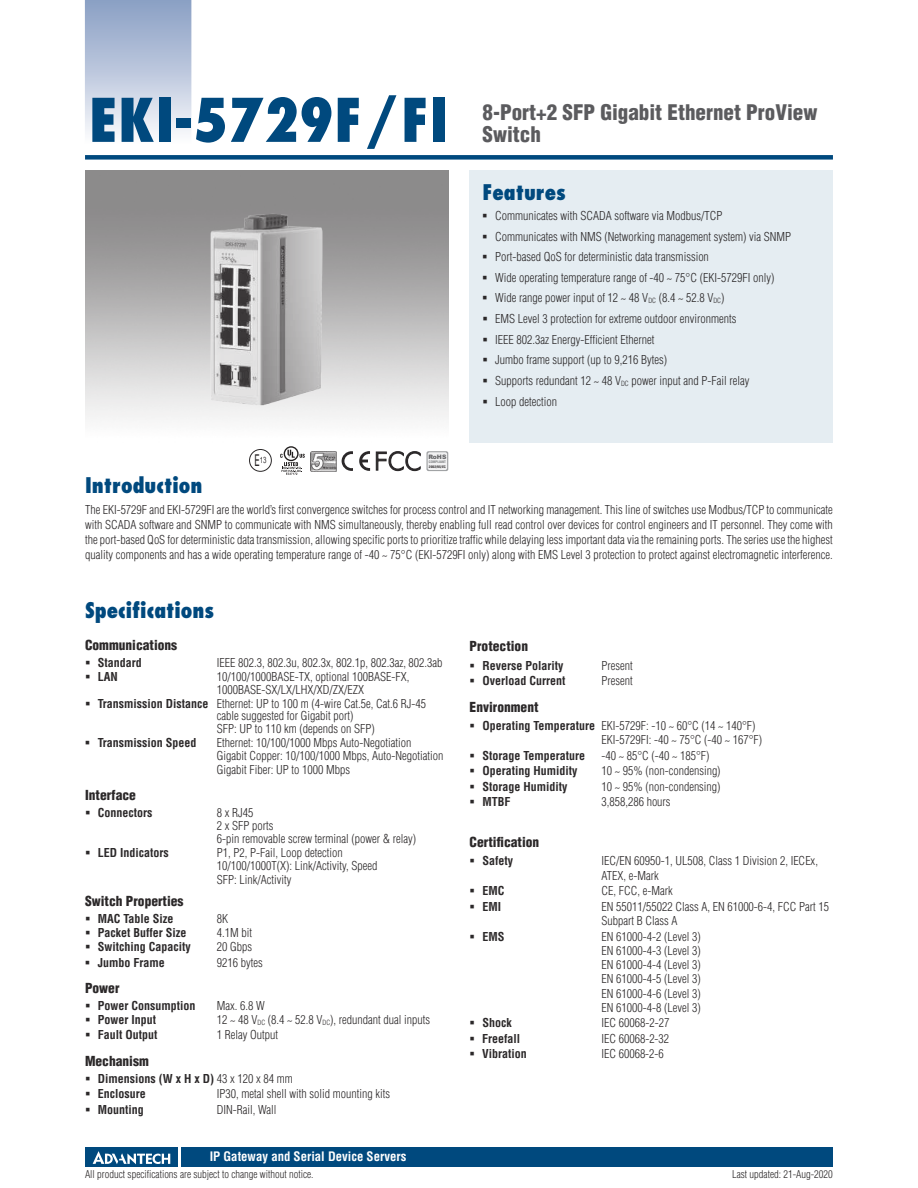
<style>
.page{position:relative;width:918px;height:1188px;background:#fff}
.page>*{position:absolute;margin:0;border:0;box-sizing:border-box;transform-origin:0 0}
.t1{font:800 condensed 58.5px "Futura";color:#00497e}
.t2{font:900 condensed 21px/22.5px "Helvetica";color:#5b5b5e}
.t3{font:800 condensed 21px "Futura";color:#00497e}
.t4{font:900 condensed 13.5px "Helvetica";color:#2b2829}
.t5{font:700 condensed 12.75px "Helvetica";color:#fff}
.t6{font:12.15px "Utsaah";color:#2b2829;scale:.7 1}
.t7{font:300 condensed 12px/20.7px "Helvetica";color:#2b2829}
.t8{font:700 condensed 12px/15.6px "Helvetica";color:#2b2829}
.t9{font:300 condensed 10.5px "Helvetica";color:#2b2829}
.t10{font:900 6px "Arial";color:#656668}
.t11{font:700 condensed 3.3px "Helvetica";color:#2b2829;scale:1.11 1}
.t12{font:700 condensed 3.3px "Helvetica";color:#787a7c;scale:1.05 1}
.s1{font-family:"Univers";font-size:16.2px}
.s2{font-weight:700}
.s3{font-weight:300}
</style>
<div class="page">
<div style="left:85px;top:155px;width:748px;height:5px;background:#00497e"></div>
<div style="left:182px;top:1147px;width:651px;height:20px;background:#00497e"></div>
<div style="left:85px;top:1147px;width:93px;height:20px;background:#00497e"></div>
<svg style="left:93px;top:1151px;width:77px;height:13px"></svg>
<div style="left:470px;top:170px;width:363px;height:272px;background:#e5edf2"></div>
<svg style="left:284px;top:446px;width:15px;height:15px"></svg>
<svg style="left:285px;top:448px;width:12px;height:12px"></svg>
<svg style="left:280px;top:450px;width:25px;height:25px"></svg>
<div style="left:249px;top:449px;width:23px;height:23px;border:1px solid #2b2829;border-radius:50%"></div>
<svg style="left:426px;top:451px;width:22px;height:20px"></svg>
<div style="left:428px;top:452px;width:19px;height:18px;background:#f1f1f2;border-radius:2px"></div>
<svg style="left:342px;top:451px;width:11px;height:20px"></svg>
<svg style="left:359px;top:451px;width:62px;height:20px"></svg>
<img style="left:310px;top:451px;width:26px;height:20px">
<img style="left:180px;top:170px;width:174px;height:264px">
<h1 class="t1" style="left:89px;top:95px;width:361px">EKI-5729F/FI</h1>
<p class="t6" style="left:254px;top:452px;width:19px"><span class="s1">E</span>13</p>
<p class="t10" style="left:428px;top:453px;width:20px">RoHS</p>
<p class="t12" style="left:429px;top:461px;width:18px">COMPLIANT</p>
<p class="t11" style="left:429px;top:465px;width:17px">2002/95/EC</p>
<h2 class="t2" style="left:483px;top:102px;width:336px">8-Port+2 SFP Gigabit Ethernet ProView<br>Switch</h2>
<h2 class="t3" style="left:482px;top:180px;width:85px">Features</h2>
<p class="t7" style="left:495px;top:206px;width:297px">Communicates with SCADA software via Modbus/TCP<br>Communicates with NMS (Networking management system) via SNMP Port-based QoS for deterministic data transmission<br>Wide operating temperature range of -40 ~ 75°C (EKI-5729FI only)<br>Wide range power input of 12 ~ 48 V<sub>DC</sub> (8.4 ~ 52.8 V<sub>DC</sub>)<br>EMS Level 3 protection for extreme outdoor environments<br>IEEE 802.3az Energy-Efficient Ethernet<br>Jumbo frame support (up to 9,216 Bytes)<br>Supports redundant 12 ~ 48 V<sub>DC</sub> power input and P-Fail relay<br>Loop detection</p>
<h2 class="t3" style="left:85px;top:476px;width:119px">Introduction</h2>
<p class="t7" style="left:85px;top:504px;width:749px;line-height:15px;text-align:justify">The EKI-5729F and EKI-5729FI are the world’s first convergence switches for process control and IT networking management. This line of switches use Modbus/TCP to communicate with SCADA software and SNMP to communicate with NMS simultaneously, thereby enabling full read control over devices for control engineers and IT personnel. They come with the port-based QoS for deterministic data transmission, allowing specific ports to prioritize traffic while delaying less important data via the remaining ports. The series use the highest quality components and has a wide operating temperature range of -40 ~ 75°C (EKI-5729FI only) along with EMS Level 3 protection to protect against electromagnetic interference.</p>
<h2 class="t3" style="left:85px;top:602px;width:131px">Specifications</h2>
<p class="t4" style="left:85px;top:639px;width:94px">Communications</p>
<p class="t8" style="left:98px;top:656px;width:46px">Standard</p>
<p class="t7" style="left:217px;top:653px;width:227px">IEEE 802.3, 802.3u, 802.3x, 802.1p, 802.3az, 802.3ab</p>
<p class="t8" style="left:98px;top:670px;width:22px">LAN</p>
<p class="t7" style="left:217px;top:671px;width:194px;line-height:12.8px">10/100/1000BASE-TX, optional 100BASE-FX,<br>1000BASE-SX/LX/LHX/XD/ZX/EZX</p>
<p class="t7" style="left:217px;top:698px;width:211px;line-height:12.8px;text-indent:-119px"><span class="s2">Transmission Distance</span> Ethernet: UP to 100 m (4-wire Cat.5e, Cat.6 RJ-45 cable suggested for Gigabit port)<br>SFP: UP to 110 km (depends on SFP)</p>
<p class="t8" style="left:98px;top:736px;width:100px">Transmission Speed</p>
<p class="t7" style="left:217px;top:737px;width:228px;line-height:12.8px">Ethernet: 10/100/1000 Mbps Auto-Negotiation<br>Gigabit Copper: 10/100/1000 Mbps, Auto-Negotiation</p>
<p class="t7" style="left:217px;top:760px;width:135px">Gigabit Fiber: UP to 1000 Mbps</p>
<p class="t4" style="left:85px;top:790px;width:52px">Interface</p>
<p class="t8" style="left:98px;top:806px;width:56px">Connectors</p>
<p class="t7" style="left:217px;top:808px;width:201px;line-height:12.8px">8 x RJ45<br>2 x SFP ports<br>6-pin removable screw terminal (power &amp; relay)</p>
<p class="t8" style="left:98px;top:846px;width:72px">LED Indicators</p>
<p class="t7" style="left:217px;top:847px;width:162px;line-height:12.8px">P1, P2, P-Fail, Loop detection<br>10/100/1000T(X): Link/Activity, Speed</p>
<p class="t7" style="left:217px;top:870px;width:76px">SFP: Link/Activity</p>
<p class="t4" style="left:85px;top:896px;width:100px">Switch Properties</p>
<p class="t8" style="left:98px;top:912px;width:77px">MAC Table Size</p>
<p class="t7" style="left:217px;top:909px;width:13px">8K</p>
<p class="t8" style="left:98px;top:926px;width:90px">Packet Buffer Size</p>
<p class="t7" style="left:217px;top:923px;width:37px">4.1M bit</p>
<p class="t8" style="left:98px;top:940px;width:95px">Switching Capacity</p>
<p class="t7" style="left:217px;top:937px;width:37px">20 Gbps</p>
<p class="t8" style="left:98px;top:956px;width:68px">Jumbo Frame</p>
<p class="t7" style="left:217px;top:953px;width:47px">9216 bytes</p>
<p class="t4" style="left:85px;top:982px;width:36px">Power</p>
<p class="t8" style="left:98px;top:999px;width:99px">Power Consumption</p>
<p class="t7" style="left:217px;top:996px;width:49px">Max. 6.8 W</p>
<p class="t8" style="left:98px;top:1013px;width:60px">Power Input</p>
<p class="t7" style="left:217px;top:1010px;width:215px">12 ~ 48 V<sub>DC</sub> (8.4 ~ 52.8 V<sub>DC</sub>), redundant dual inputs</p>
<p class="t8" style="left:98px;top:1028px;width:61px">Fault Output</p>
<p class="t7" style="left:217px;top:1026px;width:63px">1 Relay Output</p>
<p class="t4" style="left:85px;top:1055px;width:65px">Mechanism</p>
<p class="t8" style="left:98px;top:1072px;width:197px">Dimensions (W x H x D) <span class="s3">43 x 120 x 84 mm<br></span>Enclosure</p>
<p class="t7" style="left:217px;top:1084px;width:175px">IP30, metal shell with solid mounting kits</p>
<p class="t8" style="left:98px;top:1103px;width:48px">Mounting</p>
<p class="t7" style="left:217px;top:1100px;width:61px">DIN-Rail, Wall</p>
<p class="t5" style="left:210px;top:1152px;width:198px">IP Gateway and Serial Device Servers</p>
<p class="t4" style="left:470px;top:641px;width:60px">Protection</p>
<p class="t8" style="left:482px;top:659px;width:82px">Reverse Polarity</p>
<p class="t7" style="left:601px;top:656px;width:33px">Present</p>
<p class="t8" style="left:482px;top:674px;width:84px">Overload Current</p>
<p class="t7" style="left:601px;top:672px;width:33px">Present</p>
<p class="t4" style="left:470px;top:701px;width:70px">Environment</p>
<p class="t7" style="left:601px;top:720px;width:162px;line-height:14.2px;text-indent:-119px"><span class="s2">Operating Temperature</span> EKI-5729F: -10 ~ 60°C (14 ~ 140°F)<br>EKI-5729FI: -40 ~ 75°C (-40 ~ 167°F)</p>
<p class="t8" style="left:482px;top:749px;width:104px">Storage Temperature</p>
<p class="t7" style="left:601px;top:746px;width:110px">-40 ~ 85°C (-40 ~ 185°F)</p>
<p class="t8" style="left:482px;top:764px;width:97px">Operating Humidity</p>
<p class="t7" style="left:601px;top:762px;width:121px">10 ~ 95% (non-condensing)</p>
<p class="t8" style="left:482px;top:780px;width:87px">Storage Humidity</p>
<p class="t7" style="left:601px;top:777px;width:121px">10 ~ 95% (non-condensing)</p>
<p class="t8" style="left:482px;top:795px;width:30px">MTBF</p>
<p class="t7" style="left:601px;top:793px;width:71px">3,858,286 hours</p>
<p class="t4" style="left:470px;top:837px;width:71px">Certification</p>
<p class="t8" style="left:482px;top:854px;width:32px">Safety</p>
<p class="t7" style="left:601px;top:855px;width:218px;line-height:14.2px">IEC/EN 60950-1, UL508, Class 1 Division 2, IECEx,<br>ATEX, e-Mark</p>
<p class="t8" style="left:482px;top:884px;width:24px">EMC</p>
<p class="t7" style="left:601px;top:881px;width:73px">CE, FCC, e-Mark</p>
<p class="t8" style="left:482px;top:900px;width:20px">EMI</p>
<p class="t7" style="left:601px;top:900px;width:229px;line-height:14.2px">EN 55011/55022 Class A, EN 61000-6-4, FCC Part 15<br>Subpart B Class A</p>
<p class="t8" style="left:482px;top:929px;width:24px">EMS</p>
<p class="t7" style="left:601px;top:930px;width:101px;line-height:14.2px;text-align:justify">EN 61000-4-2 (Level 3)<br>EN 61000-4-3 (Level 3)<br>EN 61000-4-4 (Level 3)<br>EN 61000-4-5 (Level 3)<br>EN 61000-4-6 (Level 3)<br>EN 61000-4-8 (Level 3)</p>
<p class="t8" style="left:482px;top:1016px;width:31px">Shock</p>
<p class="t7" style="left:601px;top:1014px;width:69px">IEC 60068-2-27</p>
<p class="t8" style="left:482px;top:1032px;width:40px">Freefall</p>
<p class="t7" style="left:601px;top:1029px;width:69px">IEC 60068-2-32</p>
<p class="t8" style="left:482px;top:1047px;width:46px">Vibration</p>
<p class="t7" style="left:601px;top:1045px;width:64px">IEC 60068-2-6</p>
<p class="t9" style="left:85px;top:1170px;width:230px">All product specifications are subject to change without notice.</p>
<p class="t9" style="left:732px;top:1170px;width:102px">Last updated: 21-Aug-2020</p>
</div>
